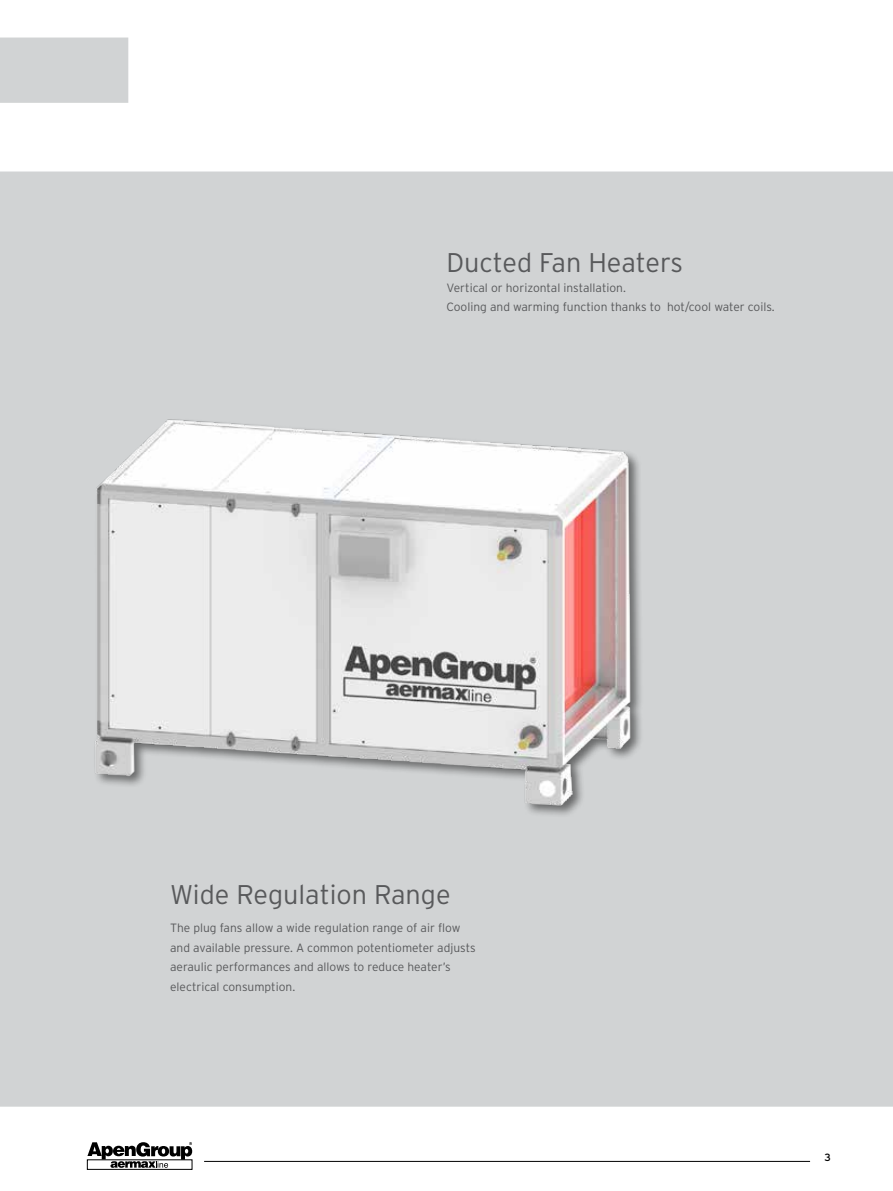
<style>
.page{position:relative;width:893px;height:1191px;background:#fff}
.page>*{position:absolute;margin:0;border:0;box-sizing:border-box;transform-origin:0 0}
.t1{font:300 27px "Interstate";color:#58595b}
.t2{font:300 12px/19.5px "Interstate";color:#58595b}
.t3{font:10.5px "Interstate";color:#000}
</style>
<div class="page">
<div style="left:0;top:38px;width:128px;height:65px;background:#d1d3d4"></div>
<div style="left:0;top:171px;width:893px;height:935px;background:#d1d3d4"></div>
<hr style="left:204px;top:1161px;width:606px;height:1px;background:#000">
<svg style="left:87px;top:1142px;width:105px;height:25px"></svg>
<img style="left:83px;top:401px;width:563px;height:416px">
<h1 class="t1" style="left:446px;top:247px;width:238px">Ducted Fan Heaters</h1>
<p class="t2" style="left:446px;top:278px;width:330px">Vertical or horizontal installation.<br>Cooling and warming function thanks to hot/cool water coils.</p>
<h1 class="t1" style="left:170px;top:879px;width:282px">Wide Regulation Range</h1>
<p class="t2" style="left:170px;top:918px;width:307px">The plug fans allow a wide regulation range of air flow and available pressure. A common potentiometer adjusts aeraulic performances and allows to reduce heater’s electrical consumption.</p>
<p class="t3" style="left:824px;top:1151px;width:8px">3</p>
</div>
